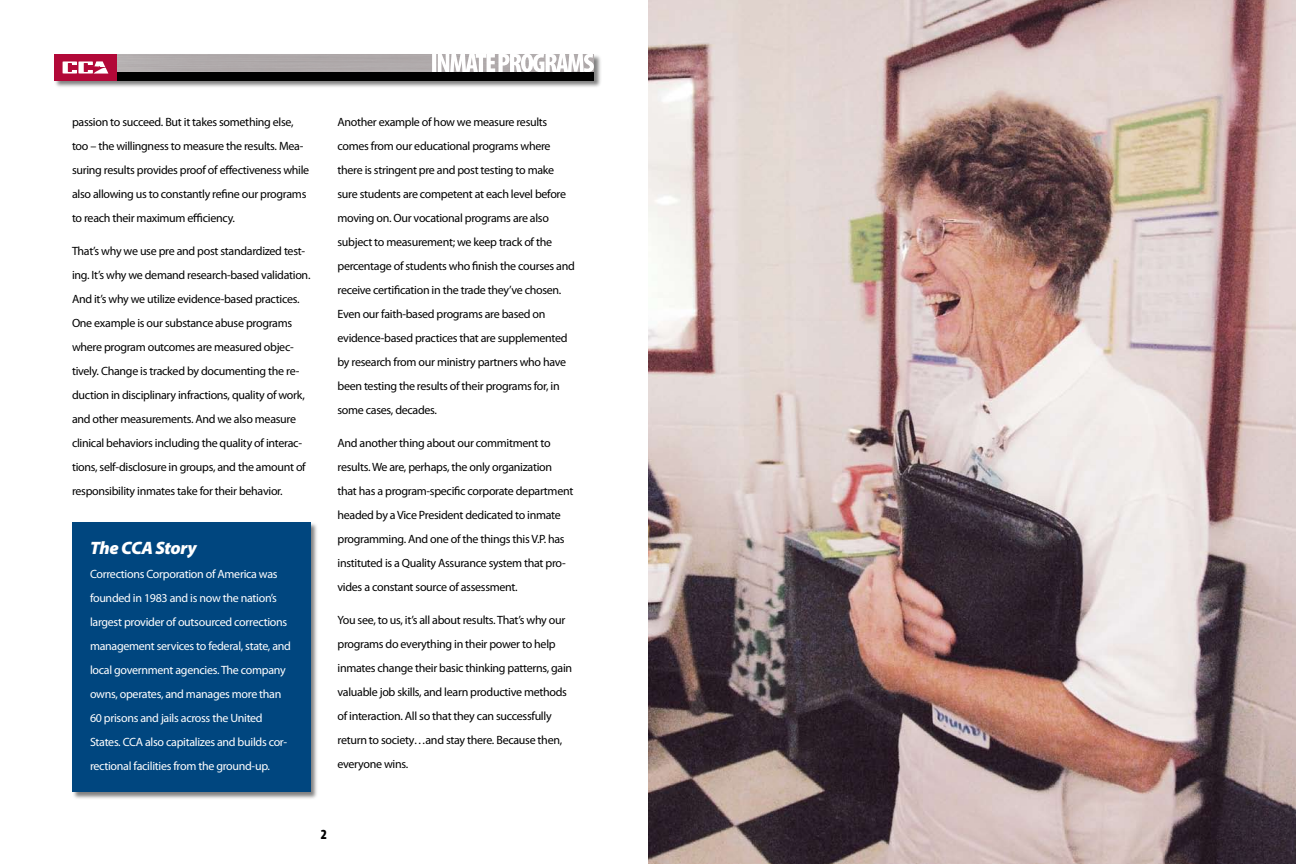
<style>
.page{position:relative;width:1296px;height:864px;background:#fff}
.page>*{position:absolute;margin:0;border:0;box-sizing:border-box;transform-origin:0 0}
.t1{font:italic 900 18px "Myriad Pro";letter-spacing:-.025em;color:#fff}
.t2{font:900 condensed 14px "Myriad Pro";color:#000}
.t3{font:12px/24px "Myriad Pro";letter-spacing:-.025em;color:#000}
.t4{font:12px/24px "Myriad Pro";letter-spacing:-.025em;color:#fff}
</style>
<div class="page">
<div style="left:53px;top:53px;width:549px;height:36px;background:#000;opacity:.5"></div>
<div style="left:71px;top:521px;width:248px;height:279px;background:#000;opacity:.5"></div>
<div style="left:72px;top:522px;width:238px;height:270px;background:#00467f"></div>
<div style="left:117px;top:54px;width:315px;height:18px;background:#b0aaab"></div>
<svg style="left:432px;top:54px;width:162px;height:18px"></svg>
<div style="left:54px;top:72px;width:540px;height:9px;background:#000"></div>
<div style="left:54px;top:54px;width:63px;height:27px;background:#b20838"></div>
<svg style="left:63px;top:61px;width:45px;height:13px"></svg>
<img style="left:648px;top:0;width:648px;height:864px">
<p class="t3" style="left:72px;top:110px;width:239px">passion to succeed. But it takes something else, too – the willingness to measure the results. Mea&shy;suring results provides proof of effectiveness while also allowing us to constantly refine our programs to reach their maximum efficiency.</p>
<p class="t3" style="left:72px;top:239px;width:240px">That’s why we use pre and post standardized test&shy;ing. It’s why we demand research-based validation.<br>And it’s why we utilize evidence-based practices.<br>One example is our substance abuse programs where program outcomes are measured objec&shy;tively. Change is tracked by documenting the re&shy;duction in disciplinary infractions, quality of work, and other measurements. And we also measure clinical behaviors including the quality of interac&shy;tions, self-disclosure in groups, and the amount of responsibility inmates take for their behavior.</p>
<h1 class="t1" style="left:90px;top:535px;width:108px">The CCA Story</h1>
<p class="t4" style="left:90px;top:561px;width:203px">Corrections Corporation of America was founded in 1983 and is now the nation’s largest provider of outsourced corrections management services to federal, state, and local government agencies. The company owns, operates, and manages more than 60 prisons and jails across the United States. CCA also capitalizes and builds cor&shy;rectional facilities from the ground-up.</p>
<p class="t3" style="left:338px;top:110px;width:239px">Another example of how we measure results comes from our educational programs where there is stringent pre and post testing to make sure students are competent at each level before moving on. Our vocational programs are also subject to measurement; we keep track of the percentage of students who finish the courses and receive certification in the trade they’ve chosen.<br>Even our faith-based programs are based on evidence-based practices that are supplemented by research from our ministry partners who have been testing the results of their programs for, in some cases, decades.</p>
<p class="t3" style="left:338px;top:431px;width:237px">And another thing about our commitment to results. We are, perhaps, the only organization that has a program-specific corporate department headed by a Vice President dedicated to inmate programming. And one of the things this V.P. has instituted is a Quality Assurance system that pro&shy;vides a constant source of assessment.</p>
<p class="t3" style="left:338px;top:608px;width:236px">You see, to us, it’s all about results. That’s why our programs do everything in their power to help inmates change their basic thinking patterns, gain valuable job skills, and learn productive methods of interaction. All so that they can successfully return to society…and stay there. Because then, everyone wins.</p>
<p class="t2" style="left:321px;top:825px;width:8px">2</p>
</div>
